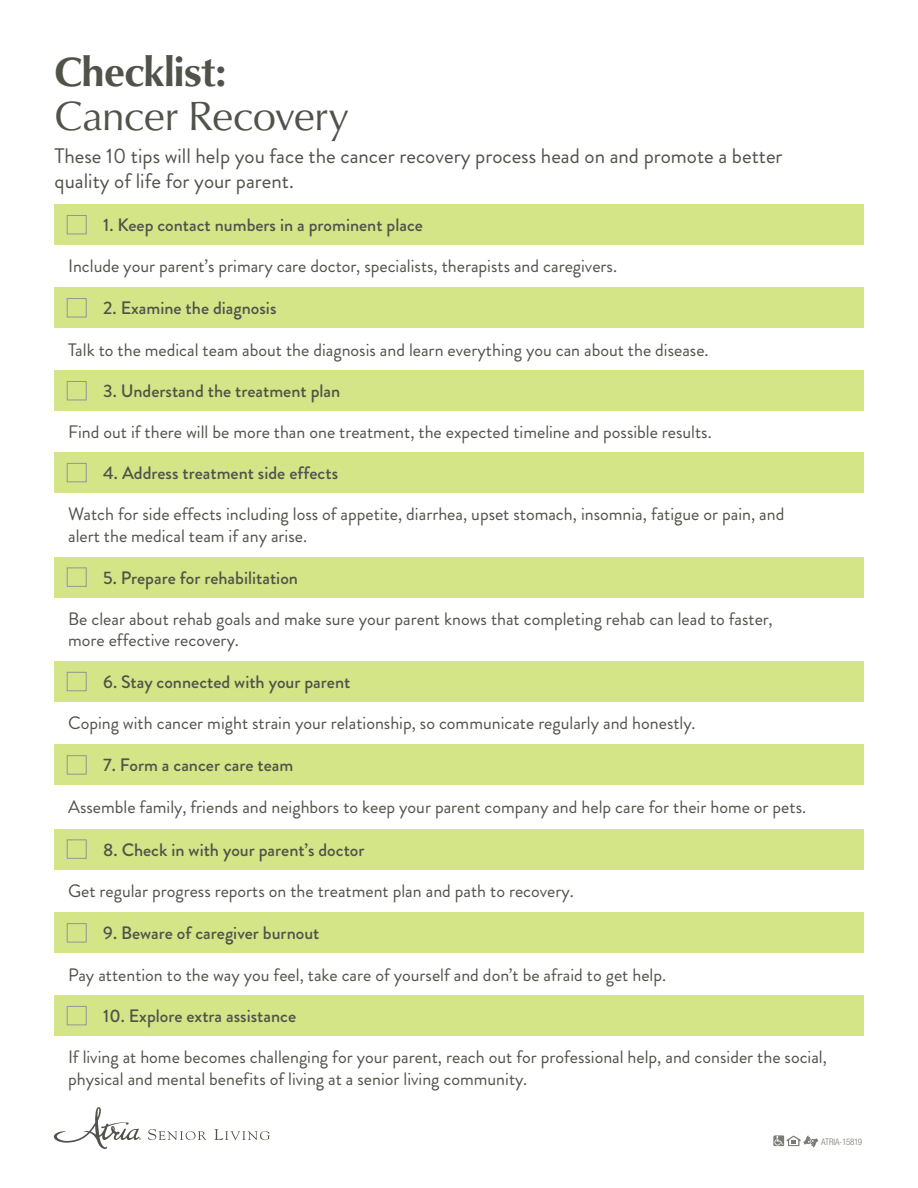
<style>
.page{position:relative;width:918px;height:1188px;background:#fff}
.page>*{position:absolute;margin:0;border:0;box-sizing:border-box;transform-origin:0 0}
.t1{font:42px/43.5px "Classico URW";letter-spacing:-.015em;color:#4f534a}
.t2{font:21px/25.2px "Brandon Grotesque";color:#4f534a}
.t3{font:18px/21.6px "Brandon Grotesque";color:#4f534a}
.t4{font:500 18px "Brandon Grotesque";color:#4f534a}
.Paragraph_Style_1{font:300 condensed 9px "Helvetica Neue LT Std";letter-spacing:-.04em;color:#7a7b74}
.s1{font-weight:700}
</style>
<div class="page">
<svg style="left:148px;top:1129px;width:59px;height:11px"></svg>
<svg style="left:214px;top:1129px;width:56px;height:11px"></svg>
<svg style="left:54px;top:1107px;width:87px;height:42px"></svg>
<div style="left:54px;top:205px;width:810px;height:40px;background:#d4e587"></div>
<div style="left:54px;top:288px;width:810px;height:40px;background:#d4e587"></div>
<div style="left:54px;top:371px;width:810px;height:40px;background:#d4e587"></div>
<div style="left:54px;top:452px;width:810px;height:41px;background:#d4e587"></div>
<div style="left:54px;top:557px;width:810px;height:40px;background:#d4e587"></div>
<div style="left:54px;top:745px;width:810px;height:40px;background:#d4e587"></div>
<div style="left:54px;top:829px;width:810px;height:40px;background:#d4e587"></div>
<div style="left:54px;top:913px;width:810px;height:40px;background:#d4e587"></div>
<div style="left:54px;top:995px;width:810px;height:41px;background:#d4e587"></div>
<div style="left:54px;top:661px;width:810px;height:41px;background:#d4e587"></div>
<div style="left:67px;top:215px;width:20px;height:19px;border:1px solid #939598"></div>
<div style="left:67px;top:298px;width:20px;height:19px;border:1px solid #939598"></div>
<div style="left:67px;top:381px;width:20px;height:19px;border:1px solid #939598"></div>
<div style="left:67px;top:463px;width:20px;height:19px;border:1px solid #939598"></div>
<div style="left:67px;top:567px;width:20px;height:20px;border:1px solid #939598"></div>
<div style="left:67px;top:755px;width:20px;height:20px;border:1px solid #939598"></div>
<div style="left:67px;top:839px;width:20px;height:20px;border:1px solid #939598"></div>
<div style="left:67px;top:923px;width:20px;height:20px;border:1px solid #939598"></div>
<div style="left:67px;top:1006px;width:20px;height:19px;border:1px solid #939598"></div>
<div style="left:67px;top:672px;width:20px;height:19px;border:1px solid #939598"></div>
<svg style="left:773px;top:1135px;width:45px;height:12px"></svg>
<p class="t1" style="left:54px;top:51px;width:296px"><span class="s1">Checklist:<br></span>Cancer Recovery</p>
<p class="t2" style="left:55px;top:143px;width:730px">These 10 tips will help you face the cancer recovery process head on and promote a better quality of life for your parent.</p>
<p class="t4" style="left:103px;top:213px;width:321px">1. Keep contact numbers in a prominent place</p>
<p class="t3" style="left:68px;top:256px;width:550px">Include your parent’s primary care doctor, specialists, therapists and caregivers.</p>
<p class="t4" style="left:103px;top:296px;width:175px">2. Examine the diagnosis</p>
<p class="t3" style="left:68px;top:339px;width:642px">Talk to the medical team about the diagnosis and learn everything you can about the disease.</p>
<p class="t4" style="left:103px;top:379px;width:239px">3. Understand the treatment plan</p>
<p class="t3" style="left:68px;top:422px;width:645px">Find out if there will be more than one treatment, the expected timeline and possible results.</p>
<p class="t4" style="left:103px;top:461px;width:236px">4. Address treatment side effects</p>
<p class="t3" style="left:68px;top:504px;width:718px">Watch for side effects including loss of appetite, diarrhea, upset stomach, insomnia, fatigue or pain, and alert the medical team if any arise.</p>
<p class="t4" style="left:103px;top:565px;width:196px">5. Prepare for rehabilitation</p>
<p class="t3" style="left:68px;top:608px;width:706px">Be clear about rehab goals and make sure your parent knows that completing rehab can lead to faster, more effective recovery.</p>
<p class="t4" style="left:103px;top:669px;width:249px">6. Stay connected with your parent</p>
<p class="t3" style="left:68px;top:712px;width:629px">Coping with cancer might strain your relationship, so communicate regularly and honestly.</p>
<p class="t4" style="left:103px;top:753px;width:192px">7. Form a cancer care team</p>
<p class="t3" style="left:68px;top:796px;width:740px">Assemble family, friends and neighbors to keep your parent company and help care for their home or pets.</p>
<p class="t4" style="left:103px;top:837px;width:263px">8. Check in with your parent’s doctor</p>
<p class="t3" style="left:68px;top:880px;width:507px">Get regular progress reports on the treatment plan and path to recovery.</p>
<p class="t4" style="left:103px;top:921px;width:218px">9. Beware of caregiver burnout</p>
<p class="t3" style="left:68px;top:964px;width:599px">Pay attention to the way you feel, take care of yourself and don’t be afraid to get help.</p>
<p class="t4" style="left:103px;top:1004px;width:194px">10. Explore extra assistance</p>
<p class="t3" style="left:68px;top:1047px;width:760px">If living at home becomes challenging for your parent, reach out for professional help, and consider the social, physical and mental benefits of living at a senior living community.</p>
<p class="Paragraph_Style_1" style="left:821px;top:1137px;width:43px">ATRIA-15819</p>
</div>
